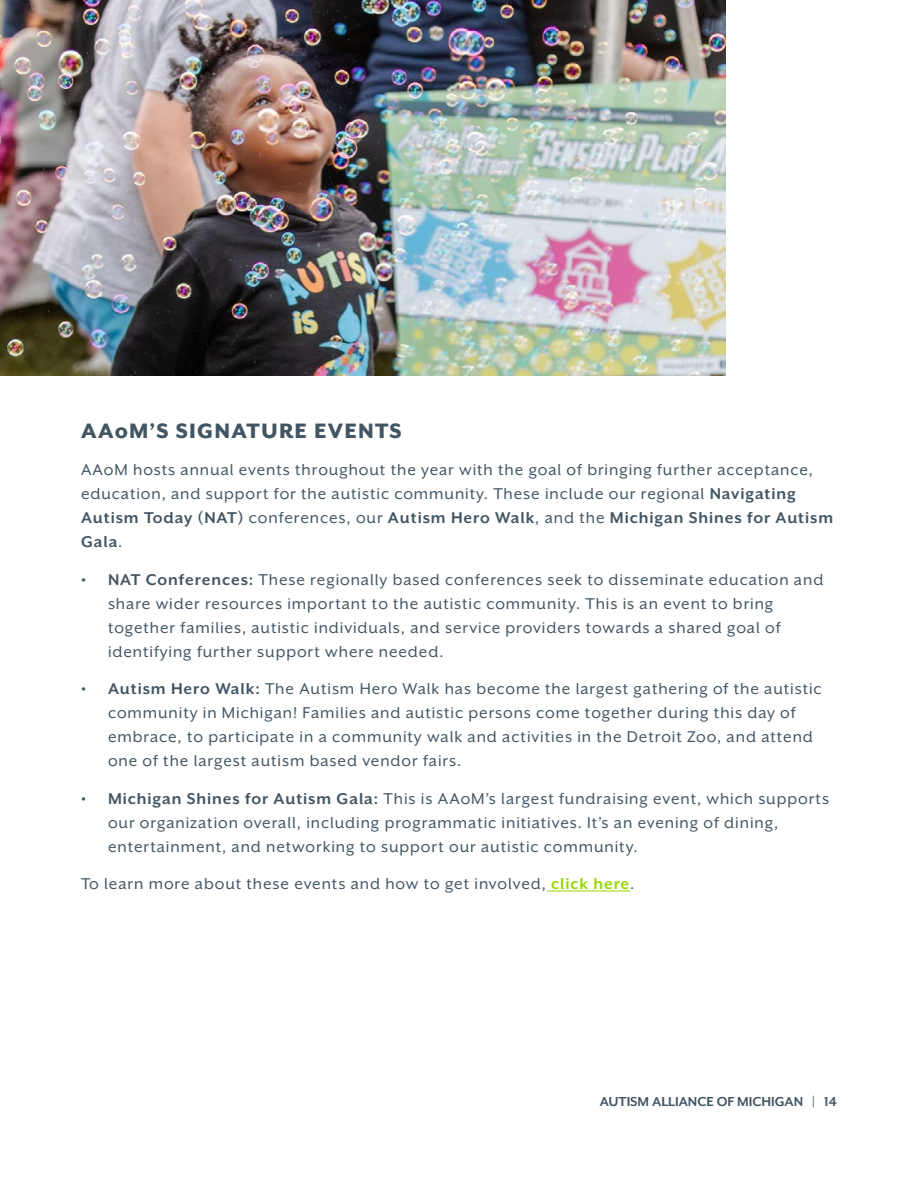
<style>
.page{position:relative;width:918px;height:1188px;background:#fff}
.page>*{position:absolute;margin:0;border:0;box-sizing:border-box;transform-origin:0 0}
.t1{font:800 24px "Mr Eaves XL San OT";letter-spacing:.05em;color:#425563}
.t2{font:18px/24px "Mr Eaves XL San OT";letter-spacing:.05em;color:#425563}
.t3{font:700 15px "Mr Eaves XL San OT";color:#425563}
.s1{font-weight:700}
.s2{font-weight:700;color:#97d700}
</style>
<div class="page">
<hr style="left:547px;top:891px;width:83px;height:1px;background:#97d700">
<img style="left:0;top:0;width:726px;height:375px">
<h1 class="t1" style="left:81px;top:417px;width:322px">AAoM’S SIGNATURE EVENTS</h1>
<p class="t2" style="left:81px;top:458px;width:754px">AAoM hosts annual events throughout the year with the goal of bringing further acceptance, education, and support for the autistic community. These include our regional <span class="s1">Navigating Autism Today (NAT)</span> conferences, our <span class="s1">Autism Hero Walk</span>, and the <span class="s1">Michigan Shines for Autism Gala</span>.</p>
<p class="t2" style="left:108px;top:567px;width:717px;text-indent:-27px"><span class="s1">• NAT Conferences:</span> These regionally based conferences seek to disseminate education and share wider resources important to the autistic community. This is an event to bring together families, autistic individuals, and service providers towards a shared goal of identifying further support where needed.</p>
<p class="t2" style="left:108px;top:677px;width:715px;text-indent:-27px"><span class="s1">• Autism Hero Walk:</span> The Autism Hero Walk has become the largest gathering of the autistic community in Michigan! Families and autistic persons come together during this day of embrace, to participate in a community walk and activities in the Detroit Zoo, and attend one of the largest autism based vendor fairs.</p>
<p class="t2" style="left:108px;top:786px;width:723px;text-indent:-27px"><span class="s1">• Michigan Shines for Autism Gala:</span> This is AAoM’s largest fundraising event, which supports our organization overall, including programmatic initiatives. It’s an evening of dining, entertainment, and networking to support our autistic community.</p>
<p class="t2" style="left:81px;top:872px;width:555px">To learn more about these events and how to get involved, <span class="s2">click here</span>.</p>
<p class="t3" style="left:600px;top:1094px;width:239px">AUTISM ALLIANCE OF MICHIGAN | 14</p>
</div>
